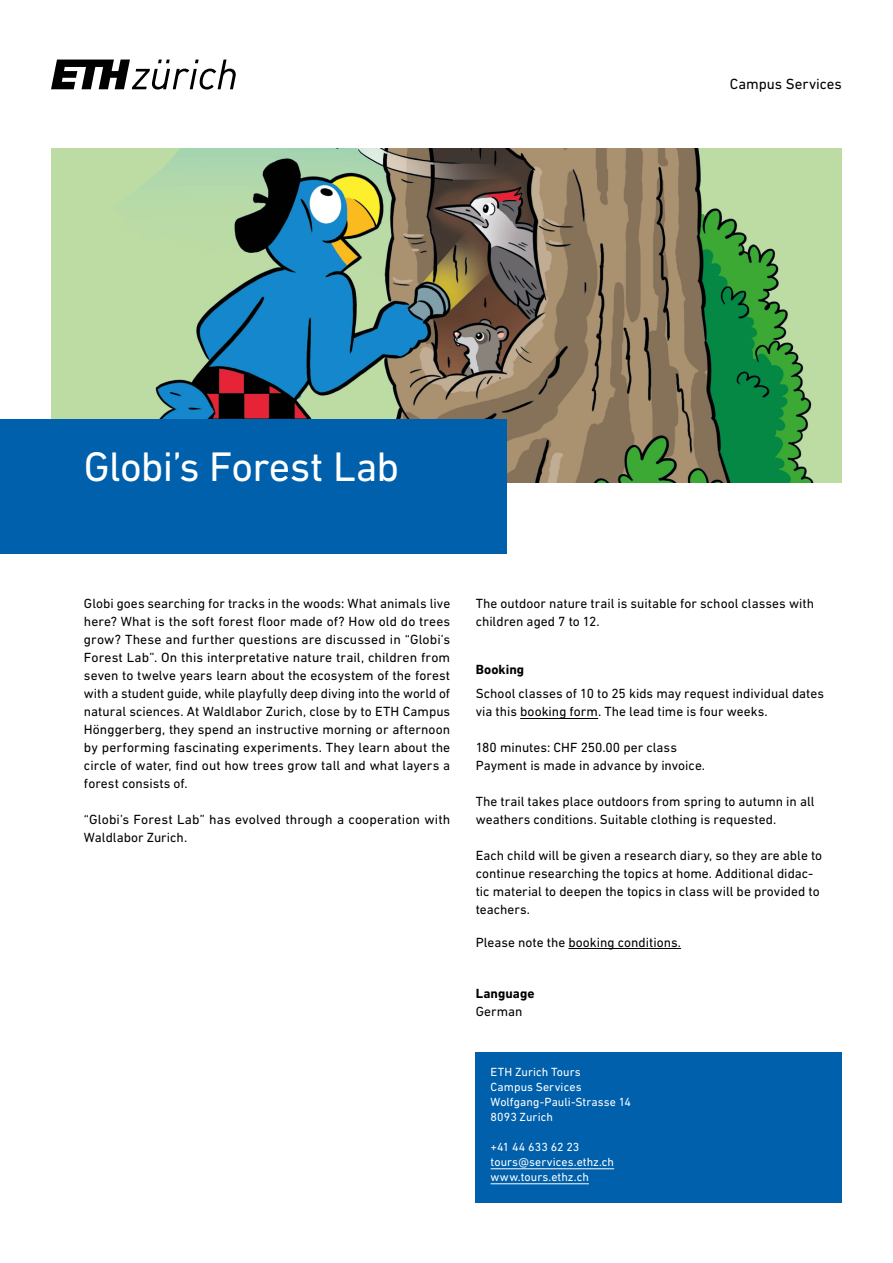
<style>
.page{position:relative;width:893px;height:1263px;background:#fff}
.page>*{position:absolute;margin:0;border:0;box-sizing:border-box;transform-origin:0 0}
.t1{font:42px "DIN Next W1 G";letter-spacing:-.015em;color:#fff}
.t2{font:15px "DIN Next W1 G";color:#000}
.t3{font:13.5px/18px "DIN Next W1 G";color:#000}
.t4{font:700 13.5px "DIN Next W1 G";letter-spacing:.005em;color:#000}
.t5{font:12px/15px "DIN Next W1 G";letter-spacing:.005em;color:#fff}
</style>
<div class="page">
<svg style="left:51px;top:60px;width:185px;height:30px"></svg>
<img style="left:51px;top:149px;width:790px;height:333px">
<div style="left:0;top:419px;width:506px;height:135px;background:#0060ac"></div>
<hr style="left:520px;top:718px;width:78px;height:1px;background:#000">
<hr style="left:568px;top:948px;width:113px;height:1px;background:#000">
<div style="left:476px;top:1052px;width:366px;height:151px;background:#0060ac"></div>
<hr style="left:491px;top:1168px;width:123px;height:1px;background:#fff">
<hr style="left:491px;top:1183px;width:98px;height:1px;background:#fff">
<p class="t2" style="left:730px;top:76px;width:113px">Campus Services</p>
<h1 class="t1" style="left:84px;top:442px;width:317px">Globi’s Forest Lab</h1>
<p class="t3" style="left:84px;top:594px;width:368px;text-align:justify">Globi goes searching for tracks in the woods: What animals live here? What is the soft forest floor made of? How old do trees grow? These and further questions are discussed in “Globi’s Forest Lab”. On this interpretative nature trail, children from seven to twelve years learn about the ecosystem of the forest with a student guide, while playfully deep diving into the world of natural sciences. At Waldlabor Zurich, close by to ETH Campus Hönggerberg, they spend an instructive morning or afternoon by performing fascinating experiments. They learn about the circle of water, find out how trees grow tall and what layers a forest consists of.</p>
<p class="t3" style="left:84px;top:810px;width:368px">“Globi’s Forest Lab” has evolved through a cooperation with<br>Waldlabor Zurich.</p>
<p class="t3" style="left:476px;top:594px;width:340px">The outdoor nature trail is suitable for school classes with children aged 7 to 12.</p>
<p class="t4" style="left:476px;top:661px;width:50px">Booking</p>
<p class="t3" style="left:476px;top:684px;width:350px">School classes of 10 to 25 kids may request individual dates via this booking form. The lead time is four weeks.</p>
<p class="t3" style="left:476px;top:738px;width:231px">180 minutes: CHF 250.00 per class<br>Payment is made in advance by invoice.</p>
<p class="t3" style="left:476px;top:792px;width:340px">The trail takes place outdoors from spring to autumn in all weathers conditions. Suitable clothing is requested.</p>
<p class="t3" style="left:476px;top:846px;width:348px">Each child will be given a research diary, so they are able to continue researching the topics at home. Additional didac&shy;tic material to deepen the topics in class will be provided to teachers.</p>
<p class="t3" style="left:476px;top:933px;width:207px">Please note the booking conditions.</p>
<p class="t4" style="left:476px;top:985px;width:60px">Language</p>
<p class="t3" style="left:476px;top:1002px;width:48px">German</p>
<p class="t5" style="left:491px;top:1065px;width:142px">ETH Zurich Tours<br>Campus Services<br>Wolfgang-Pauli-Strasse 14<br>8093 Zurich</p>
<p class="t5" style="left:491px;top:1140px;width:125px">+41 44 633 62 23 tours@services.ethz.ch www.tours.ethz.ch</p>
</div>
